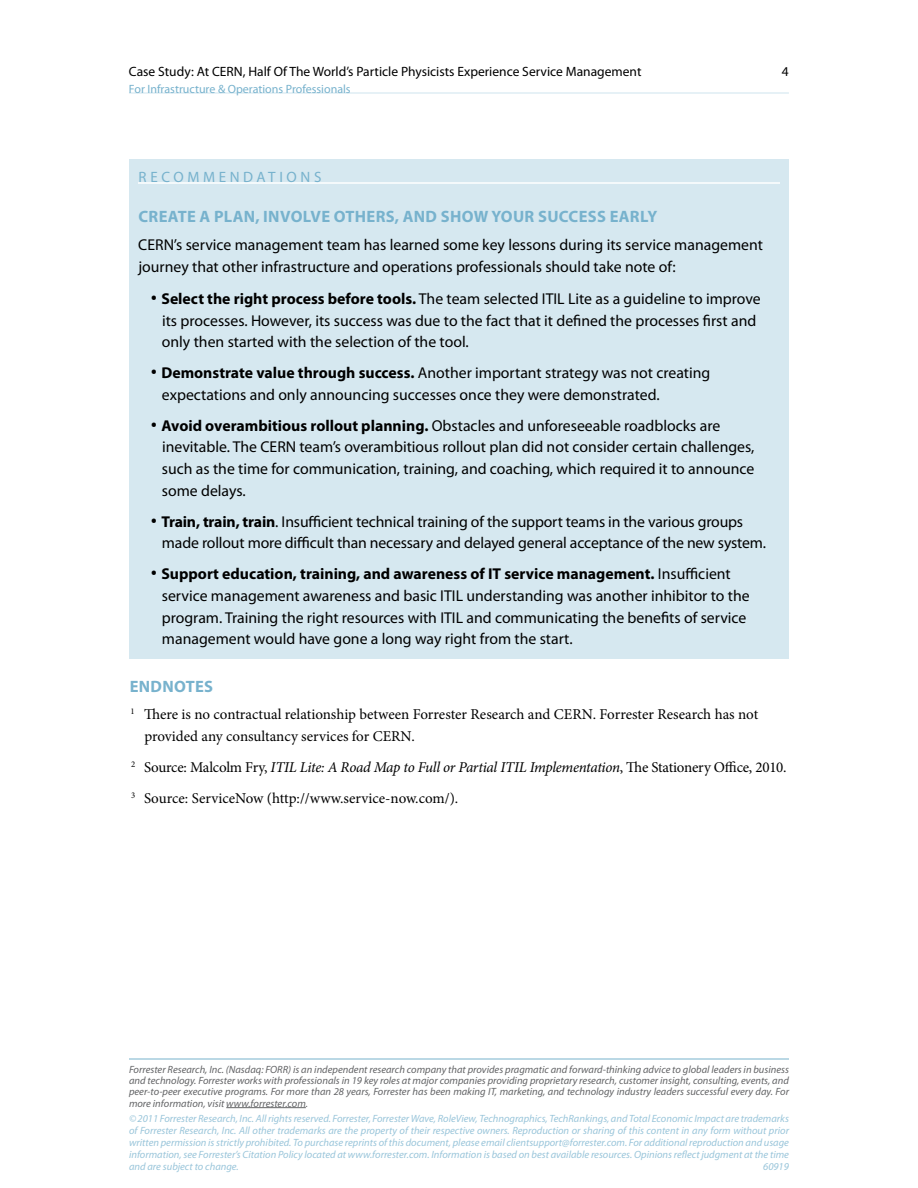
<style>
.page{position:relative;width:918px;height:1188px;background:#fff}
.page>*{position:absolute;margin:0;border:0;box-sizing:border-box;transform-origin:0 0}
.t1{font:700 16.5px "Myriad Pro";letter-spacing:.02em;color:#77b2cd}
.t2{font:15.75px/21.8px "Myriad Pro";color:#000}
.t3{font:15px/21.8px "Minion Pro";color:#000}
.t4{font:15px "Myriad Pro";color:#77b2cd}
.t5{font:13.5px "Myriad Pro";color:#000}
.t6{font:12px "Myriad Pro";color:#77b2cd}
.t7{font:italic 10.5px/12px "Myriad Pro";color:#99c5da;text-align:justify}
.t8{font:italic 10.5px/11.2px "Myriad Pro";color:#636466;text-align:justify}
.s1{font-weight:700;font-size:24px}
.s2{font-weight:700}
.s3{font-style:italic}
</style>
<div class="page">
<div style="left:129px;top:159px;width:660px;height:499px;background:#d6e8f0"></div>
<hr style="left:138px;top:182px;width:642px;height:2px;background:#fff">
<hr style="left:129px;top:93px;width:660px;height:1px;background:#cfe4ee">
<hr style="left:226px;top:1107px;width:80px;height:1px;background:#636466">
<hr style="left:129px;top:1059px;width:660px;height:1px;background:#77b2cd">
<p class="t5" style="left:129px;top:64px;width:514px">Case Study: At CERN, Half Of The World’s Particle Physicists Experience Service Management</p>
<p class="t5" style="left:782px;top:65px;width:8px">4</p>
<p class="t6" style="left:129px;top:82px;width:223px">For Infrastructure &amp; Operations Professionals</p>
<p class="t4" style="left:139px;top:169px;width:26px">Recommenda</p>
<p class="t4" style="left:268px;top:169px;width:23px">tions</p>
<p class="t1" style="left:138px;top:207px;width:11px">CREATE</p>
<p class="t1" style="left:200px;top:207px;width:26px">A PLAN</p>
<p class="t1" style="left:255px;top:207px;width:19px">, INVOLVE</p>
<p class="t1" style="left:334px;top:207px;width:82px">OTHERs, AND</p>
<p class="t1" style="left:441px;top:207px;width:63px">SHOW YOUR</p>
<p class="t1" style="left:538px;top:207px;width:20px">SUCCE</p>
<p class="t1" style="left:588px;top:207px;width:33px">SS EARLY</p>
<p class="t2" style="left:138px;top:234px;width:626px">CERN’s service management team has learned some key lessons during its service management journey that other infrastructure and operations professionals should take note of:</p>
<p class="t2" style="left:162px;top:288px;width:600px;text-indent:-11px"><span class="s1">·</span> <span class="s2">Select the right process before tools.</span> The team selected ITIL Lite as a guideline to improve its processes. However, its success was due to the fact that it defined the processes first and only then started with the selection of the tool.</p>
<p class="t2" style="left:162px;top:362px;width:550px;text-indent:-11px"><span class="s1">·</span> <span class="s2">Demonstrate value through success.</span> Another important strategy was not creating expectations and only announcing successes once they were demonstrated.</p>
<p class="t2" style="left:162px;top:415px;width:594px;text-indent:-11px"><span class="s1">·</span> <span class="s2">Avoid overambitious rollout planning.</span> Obstacles and unforeseeable roadblocks are inevitable. The CERN team’s overambitious rollout plan did not consider certain challenges, such as the time for communication, training, and coaching, which required it to announce some delays.</p>
<p class="t2" style="left:162px;top:511px;width:606px;text-indent:-11px"><span class="s1">·</span> <span class="s2">Train, train, train</span>. Insufficient technical training of the support teams in the various groups made rollout more difficult than necessary and delayed general acceptance of the new system.</p>
<p class="t2" style="left:162px;top:563px;width:589px;text-indent:-11px"><span class="s1">·</span> <span class="s2">Support education, training, and awareness of IT service management.</span> Insufficient service management awareness and basic ITIL understanding was another inhibitor to the program. Training the right resources with ITIL and communicating the benefits of service management would have gone a long way right from the start.</p>
<p class="t1" style="left:130px;top:677px;width:83px">Endnotes</p>
<p class="t3" style="left:144px;top:704px;width:615px;text-indent:-14px"><sup>1</sup> There is no contractual relationship between Forrester Research and CERN. Forrester Research has not provided any consultancy services for CERN.</p>
<p class="t3" style="left:131px;top:752px;width:657px;line-height:30.8px"><sup>2</sup> Source: Malcolm Fry, <span class="s3">ITIL Lite: A Road Map to Full or Partial ITIL Implementation</span>, The Stationery Office, 2010.<br><sup>3</sup> Source: ServiceNow (http://www.service-now.com/).</p>
<p class="t8" style="left:129px;top:1064px;width:662px">Forrester Research, Inc. (Nasdaq: FORR) is an independent research company that provides pragmatic and forward-thinking advice to global leaders in business and technology. Forrester works with professionals in 19 key roles at major companies providing proprietary research, customer insight, consulting, events, and peer-to-peer executive programs. For more than 28 years, Forrester has been making IT, marketing, and technology industry leaders successful every day. For more information, visit www.forrester.com.</p>
<p class="t7" style="left:129px;top:1112px;width:662px">© 2011 Forrester Research, Inc. All rights reserved. Forrester, Forrester Wave, RoleView, Technographics, TechRankings, and Total Economic Impact are trademarks of Forrester Research, Inc. All other trademarks are the property of their respective owners. Reproduction or sharing of this content in any form without prior written permission is strictly prohibited. To purchase reprints of this document, please email clientsupport@forrester.com. For additional reproduction and usage information, see Forrester’s Citation Policy located at www.forrester.com. Information is based on best available resources. Opinions reflect judgment at the time and are subject to change.</p>
<p class="t7" style="left:763px;top:1160px;width:27px">60919</p>
</div>
